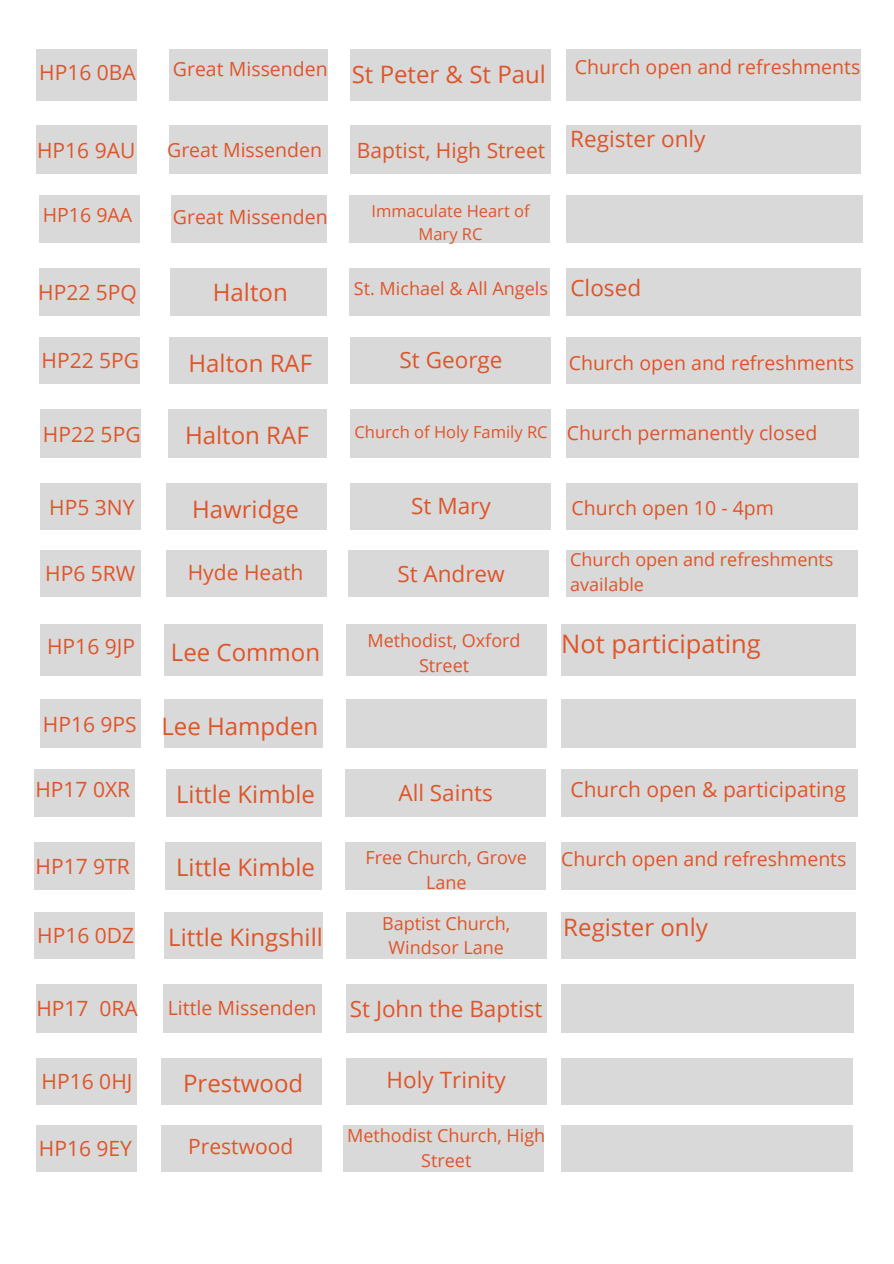
<style>
.page{position:relative;width:894px;height:1264px;background:#fff}
.page>*{position:absolute;margin:0;border:0;box-sizing:border-box;transform-origin:0 0}
.t1{font:25.5px "Open Sans";color:#df552a}
.t2{font:24px "Open Sans";color:#df552a}
.t3{font:22.5px "Open Sans";color:#df552a}
.t4{font:21px "Open Sans";color:#df552a}
.t5{font:19.5px "Open Sans";color:#df552a}
.t6{font:18px/24.8px "Open Sans";color:#df552a;text-align:center}
.t7{font:16.5px/22.5px "Open Sans";color:#df552a;text-align:center}
</style>
<div class="page">
<div style="left:36px;top:49px;width:101px;height:52px;background:#d9d9d9"></div>
<div style="left:168px;top:49px;width:159px;height:52px;background:#d9d9d9"></div>
<div style="left:350px;top:49px;width:201px;height:52px;background:#d9d9d9"></div>
<div style="left:565px;top:49px;width:294px;height:52px;background:#d9d9d9"></div>
<div style="left:36px;top:125px;width:101px;height:49px;background:#d9d9d9"></div>
<div style="left:168px;top:125px;width:159px;height:49px;background:#d9d9d9"></div>
<div style="left:350px;top:125px;width:201px;height:49px;background:#d9d9d9"></div>
<div style="left:565px;top:125px;width:294px;height:49px;background:#d9d9d9"></div>
<div style="left:39px;top:195px;width:100px;height:47px;background:#d9d9d9"></div>
<div style="left:171px;top:195px;width:156px;height:47px;background:#d9d9d9"></div>
<div style="left:349px;top:195px;width:201px;height:47px;background:#d9d9d9"></div>
<div style="left:565px;top:195px;width:297px;height:47px;background:#d9d9d9"></div>
<div style="left:39px;top:268px;width:100px;height:47px;background:#d9d9d9"></div>
<div style="left:170px;top:268px;width:156px;height:47px;background:#d9d9d9"></div>
<div style="left:349px;top:268px;width:201px;height:47px;background:#d9d9d9"></div>
<div style="left:565px;top:268px;width:294px;height:47px;background:#d9d9d9"></div>
<div style="left:39px;top:338px;width:100px;height:46px;background:#d9d9d9"></div>
<div style="left:168px;top:338px;width:159px;height:46px;background:#d9d9d9"></div>
<div style="left:350px;top:338px;width:201px;height:46px;background:#d9d9d9"></div>
<div style="left:565px;top:338px;width:294px;height:46px;background:#d9d9d9"></div>
<div style="left:41px;top:409px;width:100px;height:49px;background:#d9d9d9"></div>
<div style="left:168px;top:409px;width:159px;height:49px;background:#d9d9d9"></div>
<div style="left:350px;top:409px;width:201px;height:49px;background:#d9d9d9"></div>
<div style="left:565px;top:409px;width:293px;height:49px;background:#d9d9d9"></div>
<div style="left:41px;top:484px;width:100px;height:46px;background:#d9d9d9"></div>
<div style="left:166px;top:484px;width:160px;height:46px;background:#d9d9d9"></div>
<div style="left:350px;top:484px;width:201px;height:46px;background:#d9d9d9"></div>
<div style="left:565px;top:484px;width:292px;height:46px;background:#d9d9d9"></div>
<div style="left:41px;top:550px;width:100px;height:46px;background:#d9d9d9"></div>
<div style="left:166px;top:550px;width:160px;height:46px;background:#d9d9d9"></div>
<div style="left:348px;top:550px;width:201px;height:46px;background:#d9d9d9"></div>
<div style="left:565px;top:550px;width:292px;height:46px;background:#d9d9d9"></div>
<div style="left:40px;top:624px;width:100px;height:51px;background:#d9d9d9"></div>
<div style="left:164px;top:624px;width:158px;height:51px;background:#d9d9d9"></div>
<div style="left:346px;top:624px;width:200px;height:51px;background:#d9d9d9"></div>
<div style="left:561px;top:624px;width:294px;height:51px;background:#d9d9d9"></div>
<div style="left:40px;top:699px;width:100px;height:49px;background:#d9d9d9"></div>
<div style="left:164px;top:699px;width:158px;height:49px;background:#d9d9d9"></div>
<div style="left:346px;top:699px;width:200px;height:49px;background:#d9d9d9"></div>
<div style="left:561px;top:699px;width:294px;height:49px;background:#d9d9d9"></div>
<div style="left:34px;top:769px;width:101px;height:48px;background:#d9d9d9"></div>
<div style="left:166px;top:769px;width:156px;height:48px;background:#d9d9d9"></div>
<div style="left:344px;top:769px;width:201px;height:48px;background:#d9d9d9"></div>
<div style="left:561px;top:769px;width:296px;height:48px;background:#d9d9d9"></div>
<div style="left:34px;top:842px;width:101px;height:47px;background:#d9d9d9"></div>
<div style="left:165px;top:842px;width:157px;height:47px;background:#d9d9d9"></div>
<div style="left:344px;top:842px;width:201px;height:47px;background:#d9d9d9"></div>
<div style="left:561px;top:842px;width:294px;height:47px;background:#d9d9d9"></div>
<div style="left:34px;top:912px;width:101px;height:46px;background:#d9d9d9"></div>
<div style="left:164px;top:912px;width:158px;height:46px;background:#d9d9d9"></div>
<div style="left:346px;top:912px;width:200px;height:46px;background:#d9d9d9"></div>
<div style="left:561px;top:912px;width:294px;height:46px;background:#d9d9d9"></div>
<div style="left:36px;top:984px;width:100px;height:48px;background:#d9d9d9"></div>
<div style="left:163px;top:984px;width:159px;height:48px;background:#d9d9d9"></div>
<div style="left:346px;top:984px;width:200px;height:48px;background:#d9d9d9"></div>
<div style="left:561px;top:984px;width:292px;height:48px;background:#d9d9d9"></div>
<div style="left:36px;top:1058px;width:100px;height:46px;background:#d9d9d9"></div>
<div style="left:162px;top:1058px;width:160px;height:46px;background:#d9d9d9"></div>
<div style="left:346px;top:1058px;width:200px;height:46px;background:#d9d9d9"></div>
<div style="left:561px;top:1058px;width:291px;height:46px;background:#d9d9d9"></div>
<div style="left:36px;top:1124px;width:100px;height:47px;background:#d9d9d9"></div>
<div style="left:162px;top:1124px;width:160px;height:47px;background:#d9d9d9"></div>
<div style="left:343px;top:1124px;width:201px;height:47px;background:#d9d9d9"></div>
<div style="left:561px;top:1124px;width:291px;height:47px;background:#d9d9d9"></div>
<p class="t4" style="left:39px;top:57px;width:98px">HP16 0BA</p>
<p class="t5" style="left:173px;top:55px;width:156px">Great Missenden</p>
<p class="t2" style="left:351px;top:57px;width:196px">St Peter &amp; St Paul</p>
<p class="t4" style="left:37px;top:135px;width:100px">HP16 9AU</p>
<p class="t5" style="left:167px;top:136px;width:156px">Great Missenden</p>
<p class="t4" style="left:357px;top:135px;width:190px">Baptist, High Street</p>
<p class="t5" style="left:43px;top:201px;width:91px">HP16 9AA</p>
<p class="t4" style="left:38px;top:277px;width:100px">HP22 5PQ</p>
<p class="t5" style="left:173px;top:204px;width:156px">Great Missenden</p>
<p class="t2" style="left:213px;top:276px;width:76px">Halton</p>
<p class="t7" style="left:371px;top:200px;width:160px">Immaculate Heart of<br>Mary RC</p>
<p class="t6" style="left:354px;top:275px;width:195px">St. Michael &amp; All Angels</p>
<p class="t4" style="left:42px;top:346px;width:99px">HP22 5PG</p>
<p class="t2" style="left:188px;top:346px;width:125px">Halton RAF</p>
<p class="t3" style="left:399px;top:344px;width:104px">St George</p>
<p class="t4" style="left:43px;top:419px;width:99px">HP22 5PG</p>
<p class="t2" style="left:185px;top:418px;width:125px">Halton RAF</p>
<p class="t7" style="left:354px;top:420px;width:195px">Church of Holy Family RC</p>
<p class="t5" style="left:575px;top:53px;width:287px">Church open and refreshments</p>
<p class="t3" style="left:570px;top:123px;width:137px">Register only</p>
<p class="t3" style="left:570px;top:272px;width:72px">Closed</p>
<p class="t5" style="left:568px;top:349px;width:287px">Church open and refreshments</p>
<p class="t5" style="left:566px;top:419px;width:252px">Church permanently closed</p>
<p class="t4" style="left:49px;top:492px;width:87px">HP5 3NY</p>
<p class="t4" style="left:45px;top:559px;width:92px">HP6 5RW</p>
<p class="t3" style="left:411px;top:489px;width:81px">St Mary</p>
<p class="t2" style="left:192px;top:492px;width:108px">Hawridge</p>
<p class="t5" style="left:571px;top:494px;width:204px">Church open 10 - 4pm</p>
<p class="t6" style="left:570px;top:547px;width:265px;text-align:left">Church open and refreshments available</p>
<p class="t4" style="left:188px;top:557px;width:117px">Hyde Heath</p>
<p class="t3" style="left:397px;top:558px;width:109px">St Andrew</p>
<p class="t4" style="left:47px;top:631px;width:89px">HP16 9JP</p>
<p class="t2" style="left:171px;top:635px;width:151px">Lee Common</p>
<p class="t6" style="left:367px;top:628px;width:155px">Methodist, Oxford<br>Street</p>
<p class="t4" style="left:43px;top:709px;width:95px">HP16 9PS</p>
<p class="t2" style="left:161px;top:709px;width:158px">Lee Hampden</p>
<p class="t4" style="left:35px;top:774px;width:96px">HP17 0XR</p>
<p class="t2" style="left:176px;top:777px;width:140px">Little Kimble</p>
<p class="t4" style="left:36px;top:851px;width:96px">HP17 9TR</p>
<p class="t2" style="left:176px;top:850px;width:140px">Little Kimble</p>
<p class="t4" style="left:37px;top:920px;width:98px">HP16 0DZ</p>
<p class="t2" style="left:168px;top:920px;width:156px">Little Kingshill</p>
<p class="t4" style="left:36px;top:994px;width:103px">HP17 0RA</p>
<p class="t5" style="left:168px;top:994px;width:150px">Little Missenden</p>
<p class="t3" style="left:398px;top:777px;width:96px">All Saints</p>
<p class="t6" style="left:365px;top:845px;width:163px">Free Church, Grove<br>Lane</p>
<p class="t6" style="left:382px;top:910px;width:130px">Baptist Church,<br>Windsor Lane</p>
<p class="t3" style="left:350px;top:993px;width:194px">St John the Baptist</p>
<p class="t1" style="left:561px;top:625px;width:201px">Not participating</p>
<p class="t4" style="left:570px;top:774px;width:277px">Church open &amp; participating</p>
<p class="t5" style="left:561px;top:845px;width:287px">Church open and refreshments</p>
<p class="t2" style="left:563px;top:910px;width:146px">Register only</p>
<p class="t4" style="left:42px;top:1066px;width:92px">HP16 0HJ</p>
<p class="t4" style="left:39px;top:1133px;width:95px">HP16 9EY</p>
<p class="t2" style="left:183px;top:1066px;width:122px">Prestwood</p>
<p class="t4" style="left:188px;top:1131px;width:107px">Prestwood</p>
<p class="t3" style="left:386px;top:1064px;width:121px">Holy Trinity</p>
<p class="t6" style="left:347px;top:1122px;width:200px">Methodist Church, High<br>Street</p>
</div>
